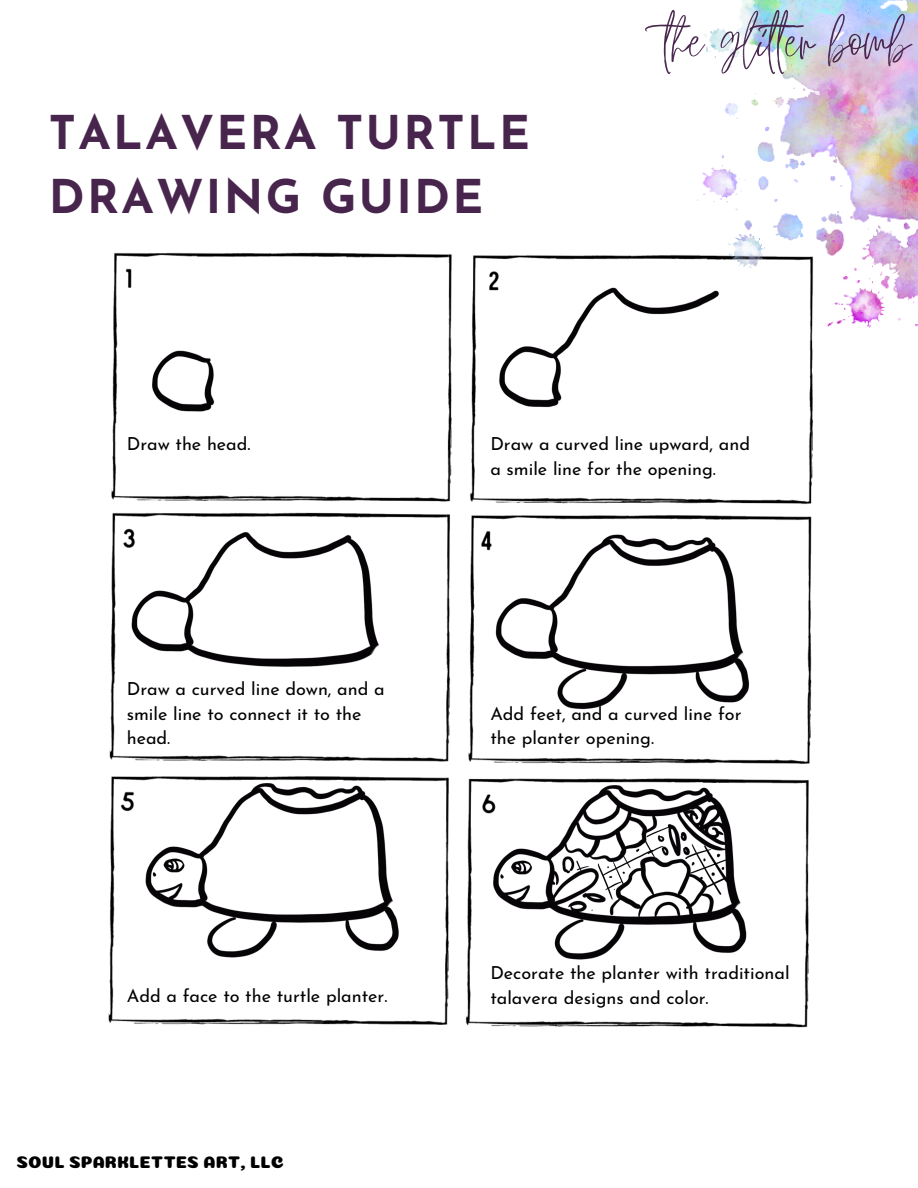
<style>
.page{position:relative;width:918px;height:1188px;background:#fff}
.page>*{position:absolute;margin:0;border:0;box-sizing:border-box;transform-origin:0 0}
.t1{font:62.7px "Shadow";color:#48254d}
.t2{font:700 46.5px "Josefin Sans";letter-spacing:.05em;color:#48254d}
.t3{font:18px/24.8px "Josefin Sans";color:#000}
.t4{font:16.95px "Coiny";color:#000}
</style>
<div class="page">
<img style="left:108px;top:252px;width:705px;height:776px">
<img style="left:689px;top:0;width:229px;height:348px">
<p class="t2" style="left:49px;top:114px;width:483px">TALAVERA TURTLE</p>
<p class="t2" style="left:49px;top:178px;width:436px">DRAWING GUIDE</p>
<p class="t1" style="left:664px;top:-10px;width:249px">the gliter bomb</p>
<p class="t3" style="left:127px;top:433px;width:125px">Draw the head.</p>
<p class="t3" style="left:490px;top:433px;width:261px">Draw a curved line upward, and a smile line for the opening.</p>
<p class="t3" style="left:127px;top:678px;width:259px">Draw a curved line down, and a smile line to connect it to the head.</p>
<p class="t3" style="left:127px;top:985px;width:262px">Add a face to the turtle planter.</p>
<p class="t4" style="left:16px;top:1152px;width:269px">SOUL SPARKLETTES ART, LLC</p>
<p class="t3" style="left:490px;top:703px;width:253px">Add feet, and a curved line for the planter opening.</p>
<p class="t3" style="left:490px;top:962px;width:301px">Decorate the planter with traditional talavera designs and color.</p>
</div>
